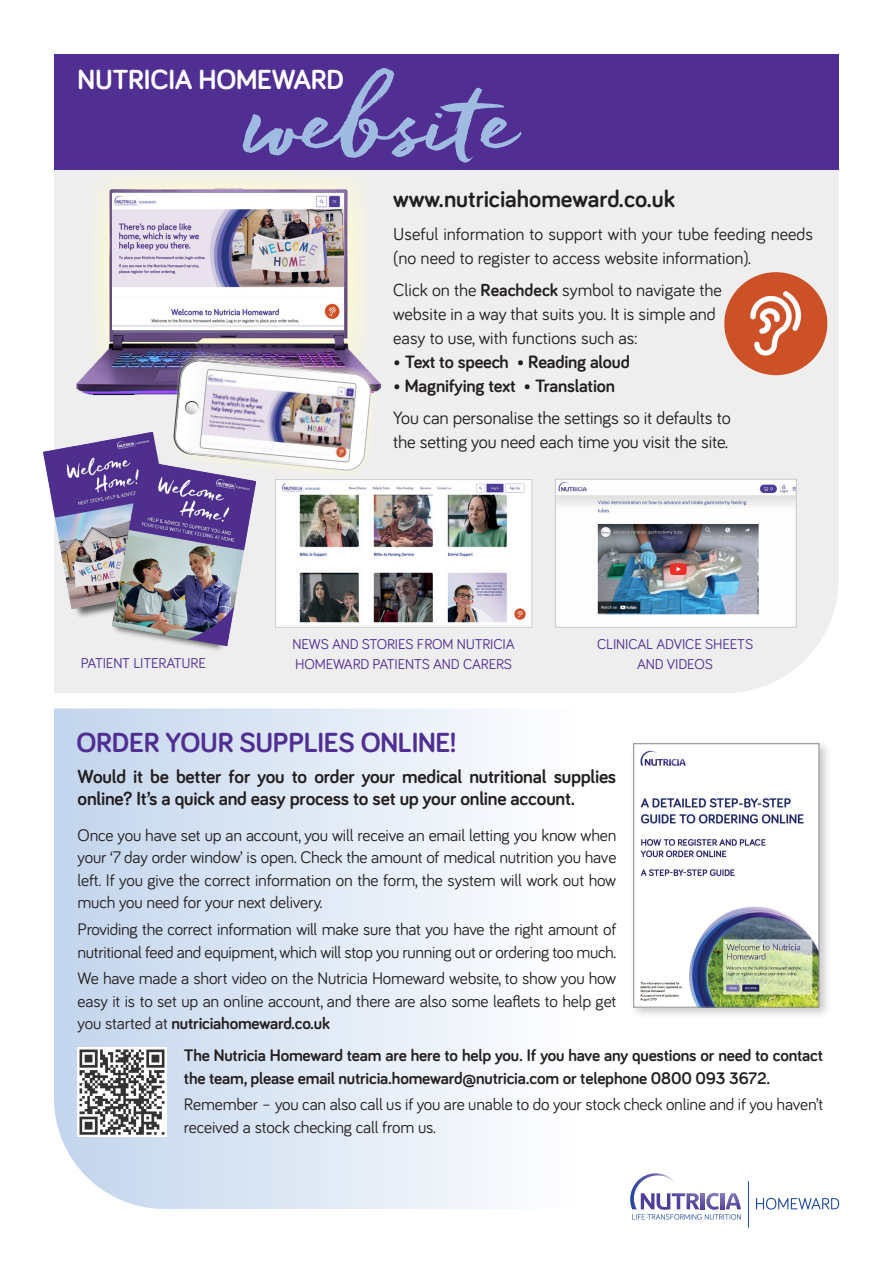
<style>
.page{position:relative;width:893px;height:1263px;background:#fff}
.page>*{position:absolute;margin:0;border:0;box-sizing:border-box;transform-origin:0 0}
.t1{font:98.85px "Freeland";letter-spacing:-.025em;color:#9fbbe1}
.t2{font:700 28.5px "Bariol";letter-spacing:-.01em;color:#502e92}
.t3{font:700 28.5px "Bariol";letter-spacing:-.01em;color:#fff}
.t4{font:700 24.6px "Bariol";color:#231f20}
.t5{font:700 19.5px/22.5px "Bariol";letter-spacing:-.01em;color:#231f20}
.t6{font:18.45px/23.9px "Bariol";letter-spacing:-.01em;color:#231f20}
.t7{font:700 18.45px "Bariol";letter-spacing:-.01em;color:#231f20}
.t8{font:18px/23.9px "Bariol";color:#231f20}
.t9{font:17.25px/22.5px "Bariol";letter-spacing:-.01em;color:#231f20;text-align:justify}
.t10{font:700 17.25px/22.5px "Bariol";letter-spacing:-.01em;color:#231f20}
.t11{font:14.7px/19.2px "Bariol";letter-spacing:-.01em;color:#502e92}
.s1{font-weight:700}
.s2{font-weight:400}
</style>
<div class="page">
<svg style="left:54px;top:708px;width:718px;height:501px"></svg>
<div style="left:54px;top:170px;width:785px;height:523px;background:#eeeeef"></div>
<div style="left:54px;top:54px;width:785px;height:116px;background:#502e92"></div>
<div style="left:89px;top:170px;width:282px;height:201px;background:#f3f2e4;border-radius:19px"></div>
<img style="left:77px;top:188px;width:303px;height:210px">
<div style="left:113px;top:193px;width:231px;height:137px;background:#fff"></div>
<img style="left:113px;top:195px;width:231px;height:132px">
<img style="left:170px;top:350px;width:210px;height:130px">
<img style="left:557px;top:481px;width:238px;height:145px">
<div style="left:555px;top:479px;width:242px;height:149px;border:1px solid #cfd0d2"></div>
<img style="left:277px;top:481px;width:253px;height:145px">
<div style="left:275px;top:479px;width:257px;height:149px;border:1px solid #cfd0d2"></div>
<img style="left:724px;top:272px;width:103px;height:103px;border-radius:52px">
<hr style="left:748px;top:1181px;width:1px;height:47px;background:#1f489e">
<svg style="left:756px;top:1198px;width:83px;height:11px"></svg>
<img style="left:679px;top:1193px;width:6px;height:16px">
<img style="left:721px;top:1193px;width:3px;height:16px">
<img style="left:726px;top:1193px;width:15px;height:16px">
<img style="left:706px;top:1193px;width:13px;height:17px">
<img style="left:701px;top:1193px;width:3px;height:16px">
<img style="left:687px;top:1193px;width:12px;height:16px">
<svg style="left:632px;top:1214px;width:109px;height:6px"></svg>
<img style="left:630px;top:1173px;width:49px;height:36px">
<div style="left:629px;top:739px;width:203px;height:281px;background:#231f20;opacity:.24"></div>
<img style="left:635px;top:745px;width:182px;height:260px">
<div style="left:633px;top:743px;width:186px;height:264px;border:1px solid #86888b"></div>
<img style="left:43px;top:416px;width:221px;height:246px">
<img style="left:78px;top:1047px;width:89px;height:90px">
<p class="t1" style="left:247px;top:57px;width:273px">website</p>
<p class="t3" style="left:78px;top:60px;width:268px">NUTRICIA HOMEWARD</p>
<p class="t4" style="left:393px;top:182px;width:283px">www.nutriciahomeward.co.uk</p>
<p class="t8" style="left:393px;top:221px;width:422px">Useful information to support with your tube feeding needs (no need to register to access website information).</p>
<p class="t8" style="left:393px;top:277px;width:330px">Click on the <span class="s1">Reachdeck</span> symbol to navigate the website in a way that suits you. It is simple and easy to use, with functions such as:</p>
<p class="t7" style="left:393px;top:349px;width:238px"><span class="s2">•</span> Text to speech • Reading aloud</p>
<p class="t7" style="left:393px;top:373px;width:223px">• Magnifying text • Translation</p>
<p class="t6" style="left:393px;top:405px;width:339px">You can personalise the settings so it defaults to the setting you need each time you visit the site.</p>
<p class="t11" style="left:293px;top:634px;width:224px">NEWS AND STORIES FROM NUTRICIA<br>HOMEWARD PATIENTS AND CARERS</p>
<p class="t11" style="left:597px;top:634px;width:158px">CLINICAL ADVICE SHEETS</p>
<p class="t11" style="left:81px;top:652px;width:127px">PATIENT LITERATURE</p>
<p class="t11" style="left:637px;top:653px;width:77px">AND VIDEOS</p>
<p class="t2" style="left:77px;top:723px;width:381px">ORDER YOUR SUPPLIES ONLINE!</p>
<p class="t5" style="left:78px;top:764px;width:540px">Would it be better for you to order your medical nutritional supplies online? It’s a quick and easy process to set up your online account.</p>
<p class="t9" style="left:78px;top:823px;width:540px">Once you have set up an account, you will receive an email letting you know when your ‘7 day order window’ is open. Check the amount of medical nutrition you have left. If you give the correct information on the form, the system will work out how much you need for your next delivery.</p>
<p class="t9" style="left:78px;top:917px;width:540px">Providing the correct information will make sure that you have the right amount of nutritional feed and equipment, which will stop you running out or ordering too much.</p>
<p class="t9" style="left:78px;top:966px;width:540px">We have made a short video on the Nutricia Homeward website, to show you how easy it is to set up an online account, and there are also some leaflets to help get you started at <span class="s1">nutriciahomeward.co.uk</span></p>
<p class="t10" style="left:184px;top:1043px;width:641px">The Nutricia Homeward team are here to help you. If you have any questions or need to contact the team, please email nutricia.homeward@nutricia.com or telephone 0800 093 3672.</p>
<p class="t9" style="left:184px;top:1092px;width:641px">Remember – you can also call us if you are unable to do your stock check online and if you haven’t received a stock checking call from us.</p>
</div>
